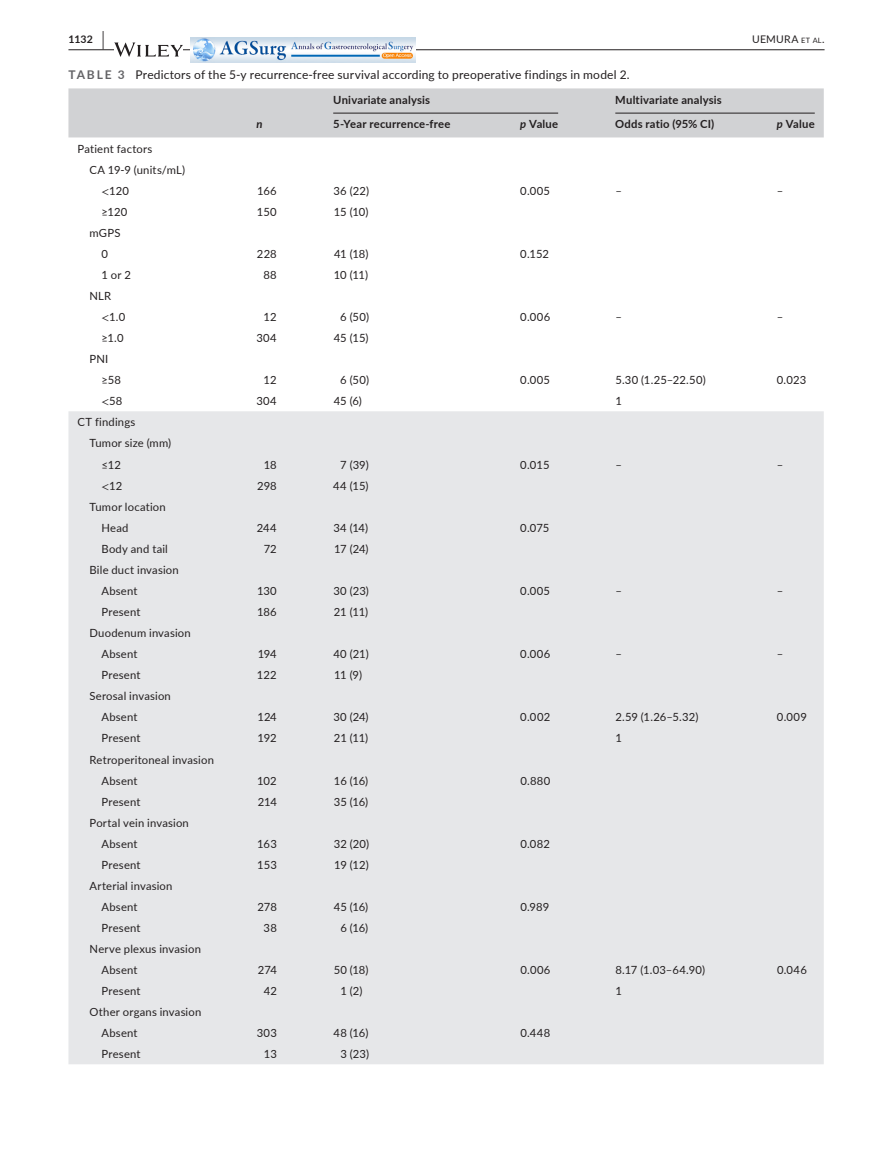
<style>
.page{position:relative;width:893px;height:1174px;background:#fff}
.page>*{position:absolute;margin:0;border:0;box-sizing:border-box;transform-origin:0 0}
.t1{font:12px "Lato";letter-spacing:.015em;color:#231f20}
.t2{font:11.25px/21px "Lato";letter-spacing:.015em;color:#231f20}
.t3{font:700 11.25px "Lato";letter-spacing:.02em;color:#231f20}
.t4{font:italic 700 11.25px "Lato";color:#231f20}
.t5{font:10.5px "Lato";letter-spacing:.02em;color:#231f20}
.t6{font:700 10.5px "Lato";color:#231f20}
.s1{font-size:19.5px}
.s2{font-size:7.35px}
.s3{font-weight:700;color:#636366}
.s4{font-style:italic}
.s5{font-family:"STIX"}
</style>
<div class="page">
<hr style="left:68px;top:49px;width:756px;height:1px;background:#231f20">
<svg style="left:114px;top:42px;width:69px;height:15px"></svg>
<img style="left:191px;top:37px;width:225px;height:25px">
<div style="left:68px;top:88px;width:756px;height:49px;background:#d1d2d4"></div>
<div style="left:68px;top:411px;width:756px;height:653px;background:#e6e7e9"></div>
<hr style="left:333px;top:113px;width:225px;height:1px;background:#231f20">
<hr style="left:615px;top:113px;width:200px;height:1px;background:#231f20">
<p class="t6" style="left:68px;top:31px;width:37px">1132 <span class="s1">|</span></p>
<p class="t5" style="left:752px;top:31px;width:74px">UEMURA <span class="s2">et al</span>.</p>
<p class="t1" style="left:68px;top:66px;width:563px"><span class="s3">TABLE 3</span> Predictors of the 5-y recurrence-free survival according to preoperative findings in model 2.</p>
<p class="t4" style="left:256px;top:116px;width:8px">n</p>
<p class="t3" style="left:333px;top:91px;width:98px">Univariate analysis</p>
<p class="t3" style="left:615px;top:91px;width:108px">Multivariate analysis</p>
<p class="t3" style="left:333px;top:116px;width:119px">5-Year recurrence-free</p>
<p class="t3" style="left:520px;top:116px;width:39px"><span class="s4">p</span> Value</p>
<p class="t3" style="left:615px;top:116px;width:100px">Odds ratio (95% CI)</p>
<p class="t3" style="left:777px;top:116px;width:39px"><span class="s4">p</span> Value</p>
<p class="t2" style="left:77px;top:137px;width:76px">Patient factors</p>
<p class="t2" style="left:89px;top:158px;width:97px">CA 19-9 (units/mL)</p>
<p class="t2" style="left:101px;top:180px;width:29px"><span class="s5">&lt;</span>120</p>
<p class="t2" style="left:257px;top:180px;width:21px">166</p>
<p class="t2" style="left:334px;top:180px;width:37px">36 (22)</p>
<p class="t2" style="left:520px;top:180px;width:31px">0.005</p>
<p class="t2" style="left:615px;top:180px;width:8px">–</p>
<p class="t2" style="left:777px;top:180px;width:8px">–</p>
<p class="t2" style="left:101px;top:201px;width:27px">≥120</p>
<p class="t2" style="left:257px;top:201px;width:21px">150</p>
<p class="t2" style="left:334px;top:201px;width:36px">15 (10)</p>
<p class="t2" style="left:89px;top:222px;width:33px;text-align:center">mGPS<br>0</p>
<p class="t2" style="left:257px;top:243px;width:21px">228</p>
<p class="t2" style="left:334px;top:243px;width:36px">41 (18)</p>
<p class="t2" style="left:520px;top:243px;width:30px">0.152</p>
<p class="t2" style="left:101px;top:264px;width:31px">1 or 2</p>
<p class="t2" style="left:263px;top:264px;width:15px">88</p>
<p class="t2" style="left:334px;top:264px;width:36px">10 (11)</p>
<p class="t2" style="left:101px;top:285px;width:25px;text-indent:-12px">NLR <span class="s5">&lt;</span>1.0</p>
<p class="t2" style="left:264px;top:306px;width:15px">12</p>
<p class="t2" style="left:340px;top:306px;width:30px">6 (50)</p>
<p class="t2" style="left:520px;top:306px;width:31px">0.006</p>
<p class="t2" style="left:615px;top:306px;width:8px">–</p>
<p class="t2" style="left:777px;top:306px;width:8px">–</p>
<p class="t2" style="left:101px;top:327px;width:24px">≥1.0</p>
<p class="t2" style="left:256px;top:327px;width:22px">304</p>
<p class="t2" style="left:334px;top:327px;width:36px">45 (15)</p>
<p class="t2" style="left:101px;top:348px;width:21px;text-indent:-12px">PNI ≥58</p>
<p class="t2" style="left:264px;top:369px;width:15px">12</p>
<p class="t2" style="left:340px;top:369px;width:30px">6 (50)</p>
<p class="t2" style="left:520px;top:369px;width:31px">0.005</p>
<p class="t2" style="left:615px;top:369px;width:92px">5.30 (1.25–22.50)</p>
<p class="t2" style="left:777px;top:369px;width:31px">0.023</p>
<p class="t2" style="left:101px;top:390px;width:22px"><span class="s5">&lt;</span>58</p>
<p class="t2" style="left:256px;top:390px;width:22px">304</p>
<p class="t2" style="left:334px;top:390px;width:30px">45 (6)</p>
<p class="t2" style="left:615px;top:390px;width:8px">1</p>
<p class="t2" style="left:77px;top:411px;width:59px">CT findings</p>
<p class="t2" style="left:89px;top:432px;width:83px">Tumor size (mm)</p>
<p class="t2" style="left:101px;top:453px;width:21px">≤12</p>
<p class="t2" style="left:264px;top:453px;width:14px">18</p>
<p class="t2" style="left:340px;top:453px;width:30px">7 (39)</p>
<p class="t2" style="left:520px;top:453px;width:31px">0.015</p>
<p class="t2" style="left:615px;top:453px;width:8px">–</p>
<p class="t2" style="left:777px;top:453px;width:8px">–</p>
<p class="t2" style="left:101px;top:474px;width:22px"><span class="s5">&lt;</span>12</p>
<p class="t2" style="left:257px;top:474px;width:21px">298</p>
<p class="t2" style="left:333px;top:474px;width:37px">44 (15)</p>
<p class="t2" style="left:101px;top:495px;width:66px;text-indent:-12px">Tumor location<br>Head</p>
<p class="t2" style="left:257px;top:516px;width:21px">244</p>
<p class="t2" style="left:333px;top:516px;width:36px">34 (14)</p>
<p class="t2" style="left:520px;top:516px;width:30px">0.075</p>
<p class="t2" style="left:101px;top:538px;width:68px">Body and tail</p>
<p class="t2" style="left:264px;top:538px;width:15px">72</p>
<p class="t2" style="left:334px;top:538px;width:36px">17 (24)</p>
<p class="t2" style="left:102px;top:559px;width:79px;text-indent:-12px">Bile duct invasion<br>Absent</p>
<p class="t2" style="left:257px;top:580px;width:21px">130</p>
<p class="t2" style="left:333px;top:580px;width:37px">30 (23)</p>
<p class="t2" style="left:520px;top:580px;width:31px">0.005</p>
<p class="t2" style="left:615px;top:580px;width:8px">–</p>
<p class="t2" style="left:777px;top:580px;width:8px">–</p>
<p class="t2" style="left:102px;top:601px;width:40px">Present</p>
<p class="t2" style="left:257px;top:601px;width:21px">186</p>
<p class="t2" style="left:334px;top:601px;width:36px">21 (11)</p>
<p class="t2" style="left:102px;top:622px;width:91px;text-indent:-12px">Duodenum invasion<br>Absent</p>
<p class="t2" style="left:258px;top:643px;width:21px">194</p>
<p class="t2" style="left:333px;top:643px;width:37px">40 (21)</p>
<p class="t2" style="left:520px;top:643px;width:31px">0.006</p>
<p class="t2" style="left:615px;top:643px;width:8px">–</p>
<p class="t2" style="left:777px;top:643px;width:8px">–</p>
<p class="t2" style="left:102px;top:664px;width:40px">Present</p>
<p class="t2" style="left:257px;top:664px;width:21px">122</p>
<p class="t2" style="left:334px;top:664px;width:29px">11 (9)</p>
<p class="t2" style="left:102px;top:685px;width:71px;text-indent:-12px">Serosal invasion<br>Absent</p>
<p class="t2" style="left:257px;top:706px;width:21px">124</p>
<p class="t2" style="left:333px;top:706px;width:37px">30 (24)</p>
<p class="t2" style="left:520px;top:706px;width:31px">0.002</p>
<p class="t2" style="left:615px;top:706px;width:84px">2.59 (1.26–5.32)</p>
<p class="t2" style="left:777px;top:706px;width:31px">0.009</p>
<p class="t2" style="left:102px;top:727px;width:40px">Present</p>
<p class="t2" style="left:257px;top:727px;width:21px">192</p>
<p class="t2" style="left:334px;top:727px;width:36px">21 (11)</p>
<p class="t2" style="left:615px;top:727px;width:8px">1</p>
<p class="t2" style="left:102px;top:748px;width:114px;text-indent:-12px">Retroperitoneal invasion<br>Absent</p>
<p class="t2" style="left:257px;top:769px;width:21px">102</p>
<p class="t2" style="left:334px;top:769px;width:36px">16 (16)</p>
<p class="t2" style="left:520px;top:769px;width:31px">0.880</p>
<p class="t2" style="left:102px;top:790px;width:40px">Present</p>
<p class="t2" style="left:258px;top:790px;width:21px">214</p>
<p class="t2" style="left:334px;top:790px;width:36px">35 (16)</p>
<p class="t2" style="left:102px;top:811px;width:89px;text-indent:-12px">Portal vein invasion<br>Absent</p>
<p class="t2" style="left:257px;top:832px;width:21px">163</p>
<p class="t2" style="left:334px;top:832px;width:37px">32 (20)</p>
<p class="t2" style="left:520px;top:832px;width:31px">0.082</p>
<p class="t2" style="left:102px;top:853px;width:40px">Present</p>
<p class="t2" style="left:257px;top:853px;width:21px">153</p>
<p class="t2" style="left:334px;top:853px;width:36px">19 (12)</p>
<p class="t2" style="left:102px;top:875px;width:72px;text-indent:-12px">Arterial invasion<br>Absent</p>
<p class="t2" style="left:257px;top:896px;width:21px">278</p>
<p class="t2" style="left:334px;top:896px;width:36px">45 (16)</p>
<p class="t2" style="left:520px;top:896px;width:30px">0.989</p>
<p class="t2" style="left:102px;top:917px;width:40px">Present</p>
<p class="t2" style="left:264px;top:917px;width:15px">38</p>
<p class="t2" style="left:340px;top:917px;width:29px">6 (16)</p>
<p class="t2" style="left:102px;top:938px;width:101px;text-indent:-12px">Nerve plexus invasion<br>Absent</p>
<p class="t2" style="left:258px;top:959px;width:20px">274</p>
<p class="t2" style="left:334px;top:959px;width:36px">50 (18)</p>
<p class="t2" style="left:520px;top:959px;width:31px">0.006</p>
<p class="t2" style="left:615px;top:959px;width:91px">8.17 (1.03–64.90)</p>
<p class="t2" style="left:777px;top:959px;width:31px">0.046</p>
<p class="t2" style="left:102px;top:980px;width:40px">Present</p>
<p class="t2" style="left:264px;top:980px;width:14px">42</p>
<p class="t2" style="left:340px;top:980px;width:24px">1 (2)</p>
<p class="t2" style="left:615px;top:980px;width:8px">1</p>
<p class="t2" style="left:102px;top:1001px;width:101px;text-indent:-12px">Other organs invasion<br>Absent</p>
<p class="t2" style="left:257px;top:1022px;width:22px">303</p>
<p class="t2" style="left:334px;top:1022px;width:36px">48 (16)</p>
<p class="t2" style="left:520px;top:1022px;width:31px">0.448</p>
<p class="t2" style="left:102px;top:1043px;width:40px">Present</p>
<p class="t2" style="left:264px;top:1043px;width:14px">13</p>
<p class="t2" style="left:340px;top:1043px;width:30px">3 (23)</p>
</div>
